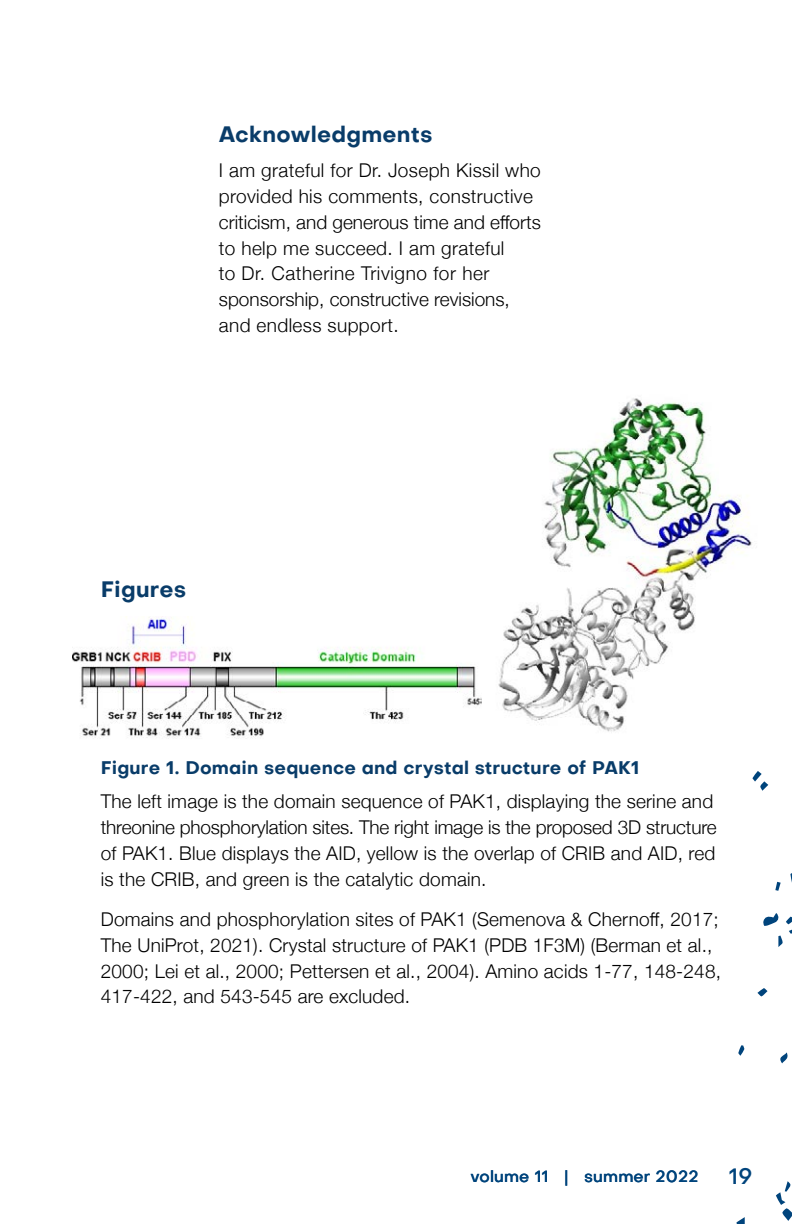
<style>
.page{position:relative;width:792px;height:1224px;background:#fff}
.page>*{position:absolute;margin:0;border:0;box-sizing:border-box;transform-origin:0 0}
.t1{font:700 22px "Objectivity";letter-spacing:.01em;color:#093c69}
.t2{font:500 22px "Objectivity";color:#00447c}
.t3{font:300 19px/25.8px "Helvetica Neue";letter-spacing:.01em;color:#000}
.t4{font:700 18px "Objectivity";letter-spacing:.01em;color:#093c69}
.t5{font:500 16px "Objectivity";letter-spacing:.01em;color:#00447c}
</style>
<div class="page">
<svg style="left:757px;top:988px;width:11px;height:9px"></svg>
<svg style="left:752px;top:771px;width:16px;height:20px"></svg>
<svg style="left:738px;top:1045px;width:7px;height:11px"></svg>
<svg style="left:780px;top:1052px;width:8px;height:11px"></svg>
<svg style="left:790px;top:873px;width:2px;height:10px"></svg>
<svg style="left:763px;top:913px;width:29px;height:34px"></svg>
<svg style="left:737px;top:1217px;width:8px;height:7px"></svg>
<svg style="left:776px;top:1181px;width:16px;height:40px"></svg>
<svg style="left:775px;top:882px;width:6px;height:9px"></svg>
<img style="left:498px;top:398px;width:254px;height:334px">
<img style="left:72px;top:616px;width:410px;height:123px">
<p class="t1" style="left:219px;top:119px;width:215px">Acknowledgments</p>
<p class="t3" style="left:219px;top:156px;width:324px">I am grateful for Dr. Joseph Kissil who provided his comments, constructive criticism, and generous time and efforts to help me succeed. I am grateful<br>to Dr. Catherine Trivigno for her sponsorship, constructive revisions, and endless support.</p>
<p class="t1" style="left:101px;top:573px;width:87px">Figures</p>
<p class="t4" style="left:101px;top:754px;width:540px">Figure 1. Domain sequence and crystal structure of PAK1</p>
<p class="t3" style="left:101px;top:787px;width:617px">The left image is the domain sequence of PAK1, displaying the serine and threonine phosphorylation sites. The right image is the proposed 3D structure of PAK1. Blue displays the AID, yellow is the overlap of CRIB and AID, red is the CRIB, and green is the catalytic domain.</p>
<p class="t3" style="left:101px;top:905px;width:622px">Domains and phosphorylation sites of PAK1 (Semenova &amp; Chernoff, 2017; The UniProt, 2021). Crystal structure of PAK1 (PDB 1F3M) (Berman et al., 2000; Lei et al., 2000; Pettersen et al., 2004). Amino acids 1-77, 148-248, 417-422, and 543-545 are excluded.</p>
<p class="t5" style="left:471px;top:1165px;width:230px">volume 11 | summer 2022</p>
<p class="t2" style="left:729px;top:1161px;width:25px">19</p>
</div>
